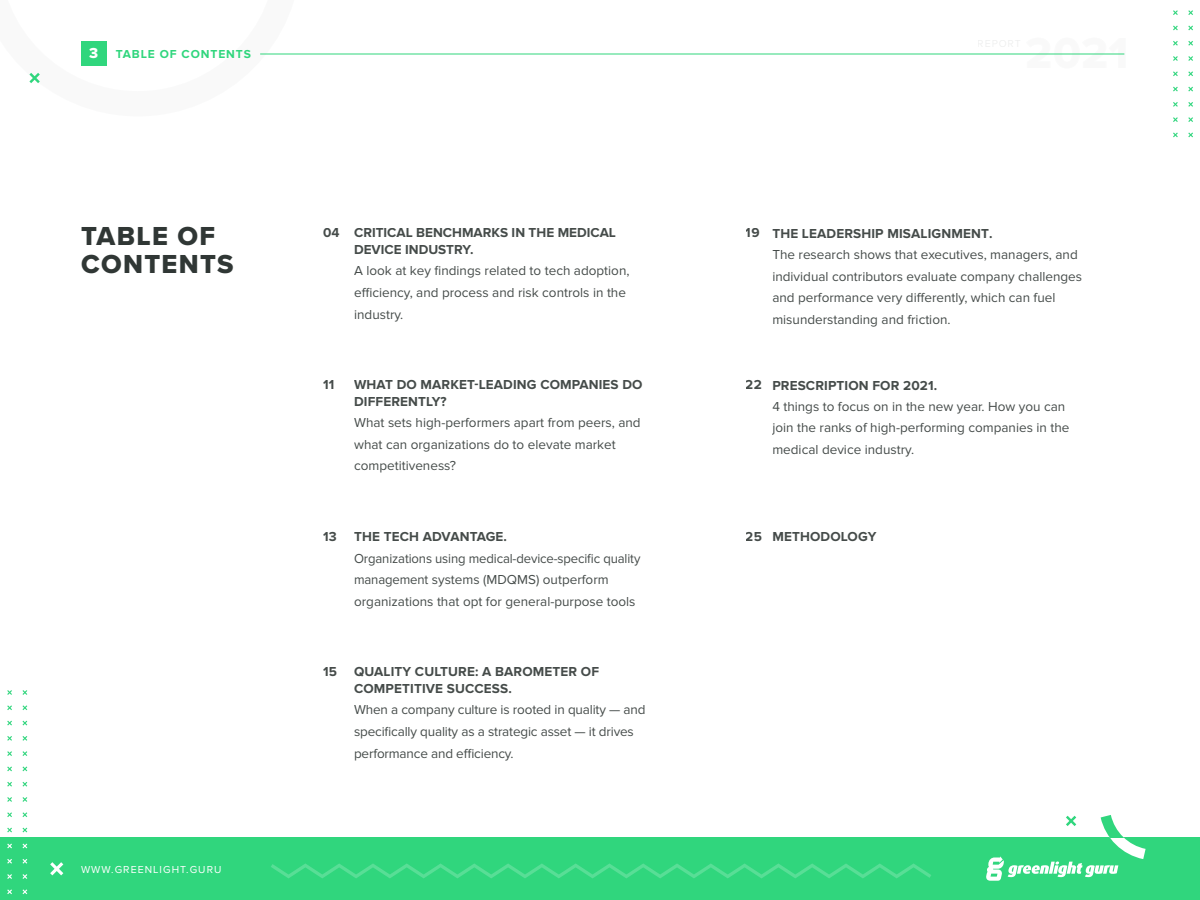
<style>
.page{position:relative;width:1200px;height:900px;background:#fff}
.page>*{position:absolute;margin:0;border:0;box-sizing:border-box;transform-origin:0 0}
.t1{font:27px/28.5px "Proxima Nova Extrabld";letter-spacing:.05em;color:#303735}
.t2{font:15px "Proxima Nova Extrabld";color:#fff}
.t3{font:13.5px/21.6px "Proxima Nova";color:#303735}
.t4{font:700 13.5px/16.5px "Proxima Nova";letter-spacing:.01em;color:#303735}
.t5{font:700 12px "Proxima Nova";letter-spacing:.075em;color:#30d67d}
.t6{font:10.5px "Proxima Nova";letter-spacing:.1em;color:#fff}
</style>
<div class="page">
<svg style="left:22px;top:690px;width:5px;height:5px"></svg>
<svg style="left:22px;top:705px;width:5px;height:5px"></svg>
<svg style="left:22px;top:721px;width:5px;height:4px"></svg>
<svg style="left:22px;top:736px;width:5px;height:5px"></svg>
<svg style="left:22px;top:751px;width:5px;height:5px"></svg>
<svg style="left:22px;top:767px;width:5px;height:4px"></svg>
<svg style="left:22px;top:782px;width:5px;height:5px"></svg>
<svg style="left:22px;top:797px;width:5px;height:5px"></svg>
<svg style="left:22px;top:812px;width:5px;height:5px"></svg>
<svg style="left:22px;top:828px;width:5px;height:4px"></svg>
<svg style="left:7px;top:767px;width:5px;height:4px"></svg>
<svg style="left:7px;top:782px;width:5px;height:5px"></svg>
<svg style="left:7px;top:797px;width:5px;height:5px"></svg>
<svg style="left:7px;top:812px;width:5px;height:5px"></svg>
<svg style="left:7px;top:828px;width:5px;height:4px"></svg>
<svg style="left:1188px;top:10px;width:5px;height:5px"></svg>
<svg style="left:1188px;top:26px;width:5px;height:4px"></svg>
<svg style="left:1188px;top:41px;width:5px;height:5px"></svg>
<svg style="left:1188px;top:56px;width:5px;height:5px"></svg>
<svg style="left:1188px;top:71px;width:5px;height:5px"></svg>
<svg style="left:1173px;top:10px;width:5px;height:5px"></svg>
<svg style="left:1173px;top:26px;width:5px;height:4px"></svg>
<svg style="left:1173px;top:41px;width:5px;height:5px"></svg>
<svg style="left:1173px;top:56px;width:5px;height:5px"></svg>
<svg style="left:1173px;top:71px;width:5px;height:5px"></svg>
<svg style="left:1173px;top:87px;width:5px;height:4px"></svg>
<svg style="left:1173px;top:102px;width:5px;height:5px"></svg>
<svg style="left:1173px;top:117px;width:5px;height:5px"></svg>
<svg style="left:1173px;top:133px;width:5px;height:4px"></svg>
<div style="left:0;top:837px;width:1200px;height:63px;background:#30d67d"></div>
<svg style="left:271px;top:863px;width:660px;height:16px"></svg>
<svg style="left:50px;top:862px;width:14px;height:14px"></svg>
<svg style="left:986px;top:815px;width:160px;height:66px"></svg>
<svg style="left:29px;top:41px;width:272px;height:42px"></svg>
<svg style="left:22px;top:843px;width:5px;height:5px"></svg>
<svg style="left:22px;top:859px;width:5px;height:5px"></svg>
<svg style="left:22px;top:874px;width:5px;height:5px"></svg>
<svg style="left:22px;top:889px;width:5px;height:5px"></svg>
<svg style="left:7px;top:843px;width:5px;height:5px"></svg>
<svg style="left:7px;top:859px;width:5px;height:5px"></svg>
<svg style="left:7px;top:874px;width:5px;height:5px"></svg>
<svg style="left:7px;top:889px;width:5px;height:5px"></svg>
<hr style="left:260px;top:54px;width:864px;height:1px;background:#30d67d">
<p class="t2" style="left:89px;top:44px;width:11px">3</p>
<p class="t5" style="left:116px;top:47px;width:137px">TABLE OF CONTENTS</p>
<h1 class="t1" style="left:81px;top:223px;width:154px">TABLE OF<br>CONTENTS</h1>
<p class="t6" style="left:81px;top:863px;width:142px">WWW.GREENLIGHT.GURU</p>
<p class="t4" style="left:323px;top:225px;width:18px">04</p>
<p class="t4" style="left:746px;top:225px;width:15px">19</p>
<p class="t4" style="left:354px;top:225px;width:263px">CRITICAL BENCHMARKS IN THE MEDICAL<br>DEVICE INDUSTRY.</p>
<p class="t3" style="left:354px;top:260px;width:277px">A look at key findings related to tech adoption, efficiency, and process and risk controls in the industry.</p>
<p class="t4" style="left:772px;top:226px;width:222px">THE LEADERSHIP MISALIGNMENT.</p>
<p class="t3" style="left:772px;top:244px;width:311px">The research shows that executives, managers, and individual contributors evaluate company challenges and performance very differently, which can fuel misunderstanding and friction.</p>
<p class="t4" style="left:323px;top:377px;width:13px">11</p>
<p class="t4" style="left:746px;top:377px;width:18px">22</p>
<p class="t4" style="left:354px;top:377px;width:290px">WHAT DO MARKET-LEADING COMPANIES DO<br>DIFFERENTLY?</p>
<p class="t3" style="left:354px;top:412px;width:288px">What sets high-performers apart from peers, and what can organizations do to elevate market competitiveness?</p>
<p class="t4" style="left:772px;top:378px;width:166px">PRESCRIPTION FOR 2021.</p>
<p class="t3" style="left:772px;top:396px;width:299px">4 things to focus on in the new year. How you can join the ranks of high-performing companies in the medical device industry.</p>
<p class="t4" style="left:354px;top:529px;width:154px">THE TECH ADVANTAGE.</p>
<p class="t3" style="left:354px;top:547px;width:288px">Organizations using medical-device-specific quality management systems (MDQMS) outperform organizations that opt for general-purpose tools</p>
<p class="t4" style="left:323px;top:529px;width:15px">13</p>
<p class="t4" style="left:746px;top:529px;width:18px">25</p>
<p class="t4" style="left:772px;top:529px;width:106px">METHODOLOGY</p>
<p class="t4" style="left:323px;top:664px;width:15px">15</p>
<p class="t4" style="left:354px;top:664px;width:247px">QUALITY CULTURE: A BAROMETER OF<br>COMPETITIVE SUCCESS.</p>
<p class="t3" style="left:354px;top:699px;width:293px">When a company culture is rooted in quality — and specifically quality as a strategic asset — it drives performance and efficiency.</p>
</div>
